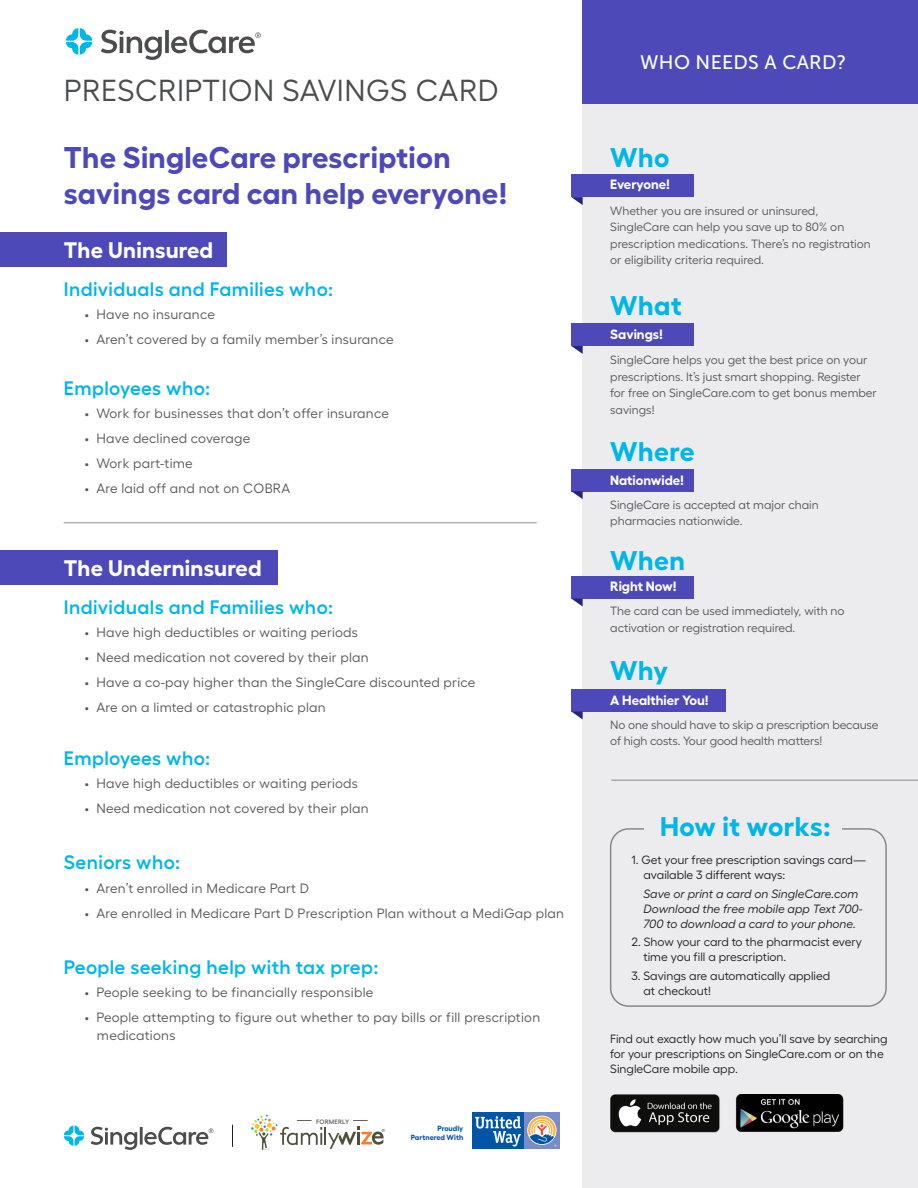
<style>
.page{position:relative;width:918px;height:1188px;background:#fff}
.page>*{position:absolute;margin:0;border:0;box-sizing:border-box;transform-origin:0 0}
.t1{font:30.45px "Fellix";letter-spacing:.015em;color:#4b4c4d}
.t2{font:700 30px/36px "Fellix";letter-spacing:.01em;color:#4d49b9}
.t3{font:700 27px "Fellix";letter-spacing:.02em;color:#00b6e8}
.t4{font:700 22.5px "Fellix";letter-spacing:.01em;color:#fff}
.t5{font:600 19.5px "Fellix";letter-spacing:.02em;color:#00b6e8}
.t6{font:19.5px "Museo Sans 500";letter-spacing:.015em;color:#fff}
.t7{font:13.5px/18px "Fellix";letter-spacing:.02em;color:#57585a}
.t8{font:700 13.5px "Fellix";color:#fff}
.t9{font:12px/16.5px "Fellix";color:#57585a}
.t10{font:12px/15px "Fellix";color:#231f20}
.t11{font:italic 12px/15px "Fellix";color:#231f20}
.t12{font:700 7.5px "Fellix";color:#0155a7}
.t13{font:600 6.3px "Fellix";letter-spacing:.025em;color:#636366}
</style>
<div class="page">
<div style="left:0;top:550px;width:278px;height:35px;background:#4d49b9"></div>
<div style="left:583px;top:93px;width:335px;height:1095px;background:#ececee"></div>
<div style="left:583px;top:0;width:335px;height:104px;background:#4d49b9"></div>
<div style="left:524px;top:1112px;width:36px;height:37px;background:#788dc7"></div>
<div style="left:472px;top:1112px;width:52px;height:37px;background:#0155a7"></div>
<svg style="left:475px;top:1116px;width:46px;height:31px"></svg>
<svg style="left:528px;top:1116px;width:29px;height:31px"></svg>
<svg style="left:66px;top:28px;width:26px;height:27px"></svg>
<svg style="left:101px;top:30px;width:160px;height:30px"></svg>
<div style="left:0;top:232px;width:227px;height:35px;background:#4d49b9"></div>
<hr style="left:64px;top:523px;width:473px;height:1px;background:#231f20">
<hr style="left:611px;top:780px;width:307px;height:1px;background:#231f20">
<div style="left:610px;top:828px;width:277px;height:179px;border:2px solid #231f20;border-radius:18px"></div>
<div style="left:644px;top:807px;width:198px;height:43px;background:#ececee"></div>
<div style="left:571px;top:175px;width:123px;height:22px;background:#4d49b9"></div>
<svg style="left:571px;top:197px;width:12px;height:8px"></svg>
<div style="left:571px;top:324px;width:123px;height:22px;background:#4d49b9"></div>
<svg style="left:571px;top:346px;width:12px;height:8px"></svg>
<div style="left:571px;top:469px;width:123px;height:22px;background:#4d49b9"></div>
<svg style="left:571px;top:491px;width:12px;height:8px"></svg>
<div style="left:571px;top:576px;width:123px;height:23px;background:#4d49b9"></div>
<svg style="left:572px;top:599px;width:11px;height:8px"></svg>
<div style="left:571px;top:689px;width:155px;height:23px;background:#4d49b9"></div>
<svg style="left:572px;top:712px;width:11px;height:8px"></svg>
<img style="left:610px;top:1094px;width:110px;height:39px">
<img style="left:735px;top:1095px;width:109px;height:37px">
<svg style="left:232px;top:1125px;width:1px;height:22px"></svg>
<svg style="left:251px;top:1115px;width:134px;height:35px"></svg>
<svg style="left:64px;top:1126px;width:20px;height:20px"></svg>
<svg style="left:91px;top:1127px;width:122px;height:23px"></svg>
<p class="t1" style="left:64px;top:67px;width:436px">PRESCRIPTION SAVINGS CARD</p>
<p class="t2" style="left:64px;top:136px;width:445px">The SingleCare prescription savings card can help everyone!</p>
<p class="t4" style="left:64px;top:232px;width:151px">The Uninsured</p>
<p class="t5" style="left:64px;top:274px;width:271px">Individuals and Families who:</p>
<p class="t7" style="left:85px;top:304px;width:132px">• Have no insurance</p>
<p class="t7" style="left:85px;top:329px;width:310px">• Aren’t covered by a family member’s insurance</p>
<p class="t5" style="left:64px;top:373px;width:148px">Employees who:</p>
<p class="t7" style="left:85px;top:403px;width:306px">• Work for businesses that don’t offer insurance</p>
<p class="t7" style="left:85px;top:428px;width:167px">• Have declined coverage</p>
<p class="t7" style="left:85px;top:453px;width:109px">• Work part-time</p>
<p class="t7" style="left:85px;top:478px;width:207px">• Are laid off and not on COBRA</p>
<p class="t4" style="left:64px;top:550px;width:199px">The Underninsured</p>
<p class="t5" style="left:64px;top:592px;width:271px">Individuals and Families who:</p>
<p class="t7" style="left:85px;top:622px;width:275px">• Have high deductibles or waiting periods</p>
<p class="t7" style="left:85px;top:647px;width:285px">• Need medication not covered by their plan</p>
<p class="t7" style="left:85px;top:672px;width:392px">• Have a co-pay higher than the SingleCare discounted price</p>
<p class="t7" style="left:85px;top:697px;width:242px">• Are on a limted or catastrophic plan</p>
<p class="t5" style="left:64px;top:743px;width:148px">Employees who:</p>
<p class="t7" style="left:85px;top:773px;width:275px">• Have high deductibles or waiting periods</p>
<p class="t7" style="left:85px;top:798px;width:285px">• Need medication not covered by their plan</p>
<p class="t5" style="left:64px;top:847px;width:118px">Seniors who:</p>
<p class="t7" style="left:85px;top:878px;width:226px">• Aren’t enrolled in Medicare Part D</p>
<p class="t7" style="left:85px;top:902px;width:481px">• Are enrolled in Medicare Part D Prescription Plan without a MediGap plan</p>
<p class="t5" style="left:64px;top:952px;width:316px">People seeking help with tax prep:</p>
<p class="t7" style="left:85px;top:982px;width:290px">• People seeking to be financially responsible</p>
<p class="t7" style="left:97px;top:1007px;width:445px;text-indent:-12px">• People attempting to figure out whether to pay bills or fill prescription medications</p>
<p class="t13" style="left:316px;top:1116px;width:35px">FORMERLY</p>
<p class="t12" style="left:437px;top:1122px;width:27px">Proudly</p>
<p class="t12" style="left:411px;top:1131px;width:54px">Partnered With</p>
<p class="t6" style="left:640px;top:51px;width:208px">WHO NEEDS A CARD?</p>
<p class="t3" style="left:610px;top:135px;width:61px">Who</p>
<p class="t8" style="left:610px;top:174px;width:61px">Everyone!</p>
<p class="t9" style="left:610px;top:201px;width:262px">Whether you are insured or uninsured, SingleCare can help you save up to 80% on prescription medications. There’s no registration or eligibility criteria required.</p>
<p class="t3" style="left:610px;top:284px;width:73px">What</p>
<p class="t8" style="left:610px;top:323px;width:54px">Savings!</p>
<p class="t9" style="left:610px;top:350px;width:268px">SingleCare helps you get the best price on your prescriptions. It’s just smart shopping. Register for free on SingleCare.com to get bonus member savings!</p>
<p class="t3" style="left:610px;top:430px;width:86px">Where</p>
<p class="t8" style="left:610px;top:469px;width:75px">Nationwide!</p>
<p class="t9" style="left:610px;top:495px;width:210px">SingleCare is accepted at major chain pharmacies nationwide.</p>
<p class="t3" style="left:610px;top:538px;width:76px">When</p>
<p class="t8" style="left:610px;top:575px;width:68px">Right Now!</p>
<p class="t9" style="left:610px;top:602px;width:236px">The card can be used immediately, with no activation or registration required.</p>
<p class="t3" style="left:610px;top:648px;width:59px">Why</p>
<p class="t8" style="left:610px;top:689px;width:100px">A Healthier You!</p>
<p class="t9" style="left:610px;top:715px;width:270px">No one should have to skip a prescription because of high costs. Your good health matters!</p>
<p class="t3" style="left:660px;top:805px;width:172px">How it works:</p>
<p class="t10" style="left:644px;top:851px;width:224px;text-indent:-12px">1. Get your free prescription savings card— available 3 different ways:</p>
<p class="t11" style="left:644px;top:885px;width:216px">Save or print a card on SingleCare.com</p>
<p class="t11" style="left:644px;top:900px;width:220px">Download the free mobile app Text 700-<br>700 to download a card to your phone.</p>
<p class="t10" style="left:644px;top:933px;width:220px;text-indent:-12px">2. Show your card to the pharmacist every time you fill a prescription.</p>
<p class="t10" style="left:644px;top:967px;width:188px;text-indent:-12px">3. Savings are automatically applied at checkout!</p>
<p class="t10" style="left:610px;top:1030px;width:279px">Find out exactly how much you’ll save by searching for your prescriptions on SingleCare.com or on the<br>SingleCare mobile app.</p>
</div>
